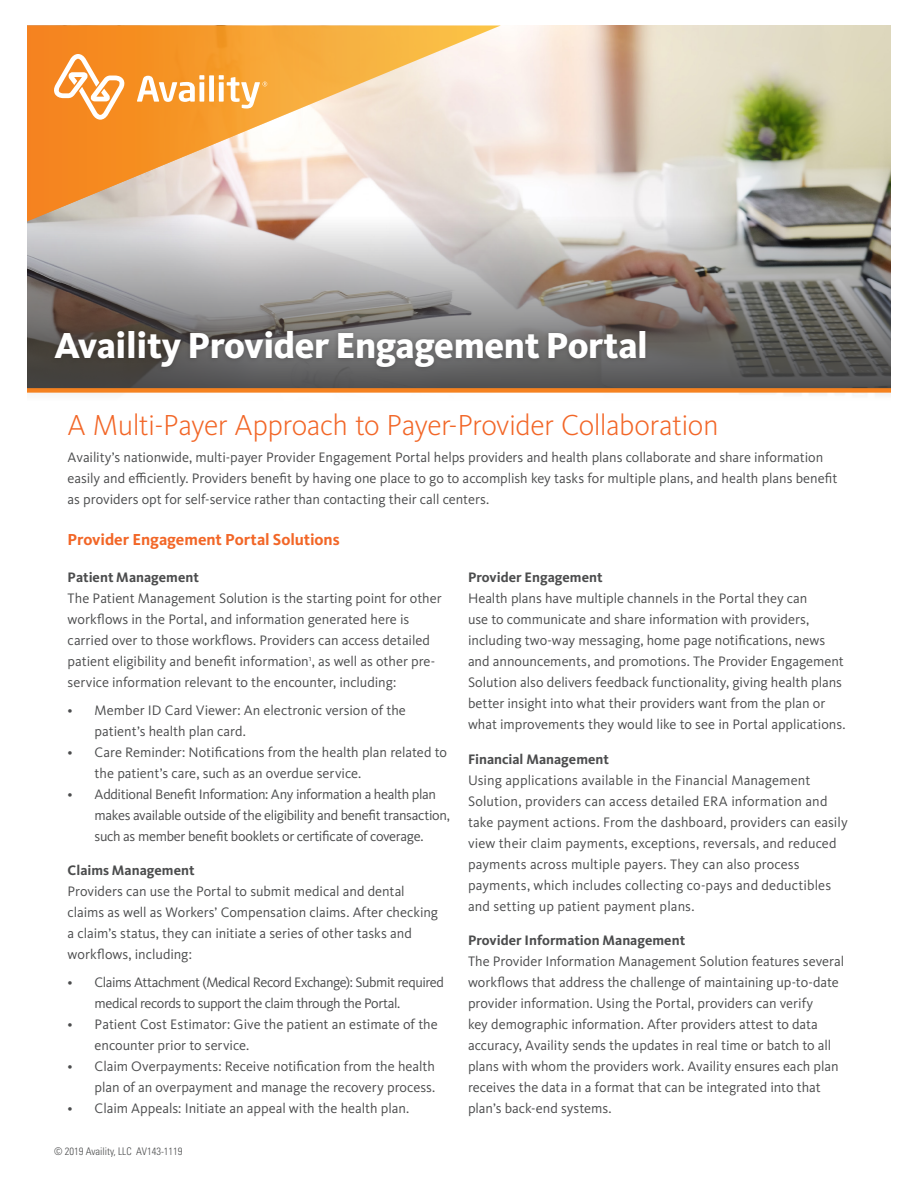
<style>
.page{position:relative;width:918px;height:1188px;background:#fff}
.page>*{position:absolute;margin:0;border:0;box-sizing:border-box;transform-origin:0 0}
.t1{font:800 37.5px "Kievit OT";letter-spacing:-.01em;color:#fff}
.t2{font:300 30px "Kievit OT";letter-spacing:-.02em;color:#f26627}
.t3{font:700 16.5px "Kievit OT";letter-spacing:-.005em;color:#f26627}
.t4{font:14.25px/21px "Kievit OT";letter-spacing:-.005em;color:#4b4c4d}
.t5{font:14.25px/21px "Kievit OT";letter-spacing:-.025em;color:#4b4c4d}
.t6{font:14.25px/21px "Kievit OT";letter-spacing:-.035em;color:#4b4c4d}
.t7{font:700 14.25px "Kievit OT";color:#4b4c4d}
.t8{font:300 condensed 10.5px "Univers LT Std";color:#4b4c4d}
</style>
<div class="page">
<img style="left:27px;top:26px;width:864px;height:369px">
<svg style="left:27px;top:26px;width:474px;height:195px;background:#f2c18c"></svg>
<svg style="left:137px;top:75px;width:130px;height:34px"></svg>
<svg style="left:54px;top:54px;width:71px;height:66px"></svg>
<div style="left:27px;top:388px;width:864px;height:5px;background:#f58220"></div>
<div style="left:50px;top:327px;width:600px;height:45px;background:#231f20;opacity:.3"></div>
<p class="t1" style="left:54px;top:324px;width:595px">Availity Provider Engagement Portal</p>
<p class="t2" style="left:68px;top:408px;width:653px">A Multi-Payer Approach to Payer-Provider Collaboration</p>
<p class="t4" style="left:68px;top:447px;width:771px">Availity’s nationwide, multi-payer Provider Engagement Portal helps providers and health plans collaborate and share information easily and efficiently. Providers benefit by having one place to go to accomplish key tasks for multiple plans, and health plans benefit as providers opt for self-service rather than contacting their call centers.</p>
<p class="t3" style="left:68px;top:530px;width:274px">Provider Engagement Portal Solutions</p>
<p class="t7" style="left:68px;top:569px;width:133px">Patient Management</p>
<p class="t4" style="left:68px;top:588px;width:376px">The Patient Management Solution is the starting point for other workflows in the Portal, and information generated here is carried over to those workflows. Providers can access detailed patient eligibility and benefit information<sup>1</sup>, as well as other pre&shy;service information relevant to the encounter, including:</p>
<p class="t4" style="left:95px;top:700px;width:313px;text-indent:-27px">• Member ID Card Viewer: An electronic version of the patient’s health plan card.</p>
<p class="t4" style="left:95px;top:742px;width:354px;text-indent:-27px">• Care Reminder: Notifications from the health plan related to the patient’s care, such as an overdue service.</p>
<p class="t5" style="left:95px;top:784px;width:357px;text-indent:-27px">• Additional Benefit Information: Any information a health plan makes available outside of the eligibility and benefit transaction, such as member benefit booklets or certificate of coverage.</p>
<p class="t7" style="left:68px;top:862px;width:128px">Claims Management</p>
<p class="t4" style="left:68px;top:881px;width:372px">Providers can use the Portal to submit medical and dental claims as well as Workers’ Compensation claims. After checking a claim’s status, they can initiate a series of other tasks and workflows, including:</p>
<p class="t6" style="left:95px;top:972px;width:351px;text-indent:-27px">• Claims Attachment (Medical Record Exchange): Submit required medical records to support the claim through the Portal.</p>
<p class="t4" style="left:95px;top:1014px;width:345px;text-indent:-27px">• Patient Cost Estimator: Give the patient an estimate of the encounter prior to service.</p>
<p class="t4" style="left:68px;top:1056px;width:369px;text-align:right">• Claim Overpayments: Receive notification from the health plan of an overpayment and manage the recovery process.</p>
<p class="t4" style="left:68px;top:1098px;width:343px">• Claim Appeals: Initiate an appeal with the health plan.</p>
<p class="t7" style="left:468px;top:569px;width:136px">Provider Engagement</p>
<p class="t4" style="left:468px;top:588px;width:379px">Health plans have multiple channels in the Portal they can<br>use to communicate and share information with providers, including two-way messaging, home page notifications, news and announcements, and promotions. The Provider Engagement Solution also delivers feedback functionality, giving health plans better insight into what their providers want from the plan or what improvements they would like to see in Portal applications.</p>
<p class="t7" style="left:468px;top:751px;width:143px">Financial Management</p>
<p class="t4" style="left:468px;top:770px;width:381px">Using applications available in the Financial Management Solution, providers can access detailed ERA information and take payment actions. From the dashboard, providers can easily view their claim payments, exceptions, reversals, and reduced payments across multiple payers. They can also process payments, which includes collecting co-pays and deductibles and setting up patient payment plans.</p>
<p class="t7" style="left:468px;top:932px;width:219px">Provider Information Management</p>
<p class="t4" style="left:468px;top:951px;width:378px">The Provider Information Management Solution features several workflows that address the challenge of maintaining up-to-date provider information. Using the Portal, providers can verify<br>key demographic information. After providers attest to data accuracy, Availity sends the updates in real time or batch to all plans with whom the providers work. Availity ensures each plan receives the data in a format that can be integrated into that plan’s back-end systems.</p>
<p class="t8" style="left:54px;top:1145px;width:130px">© 2019 Availity, LLC AV143-1119</p>
</div>
